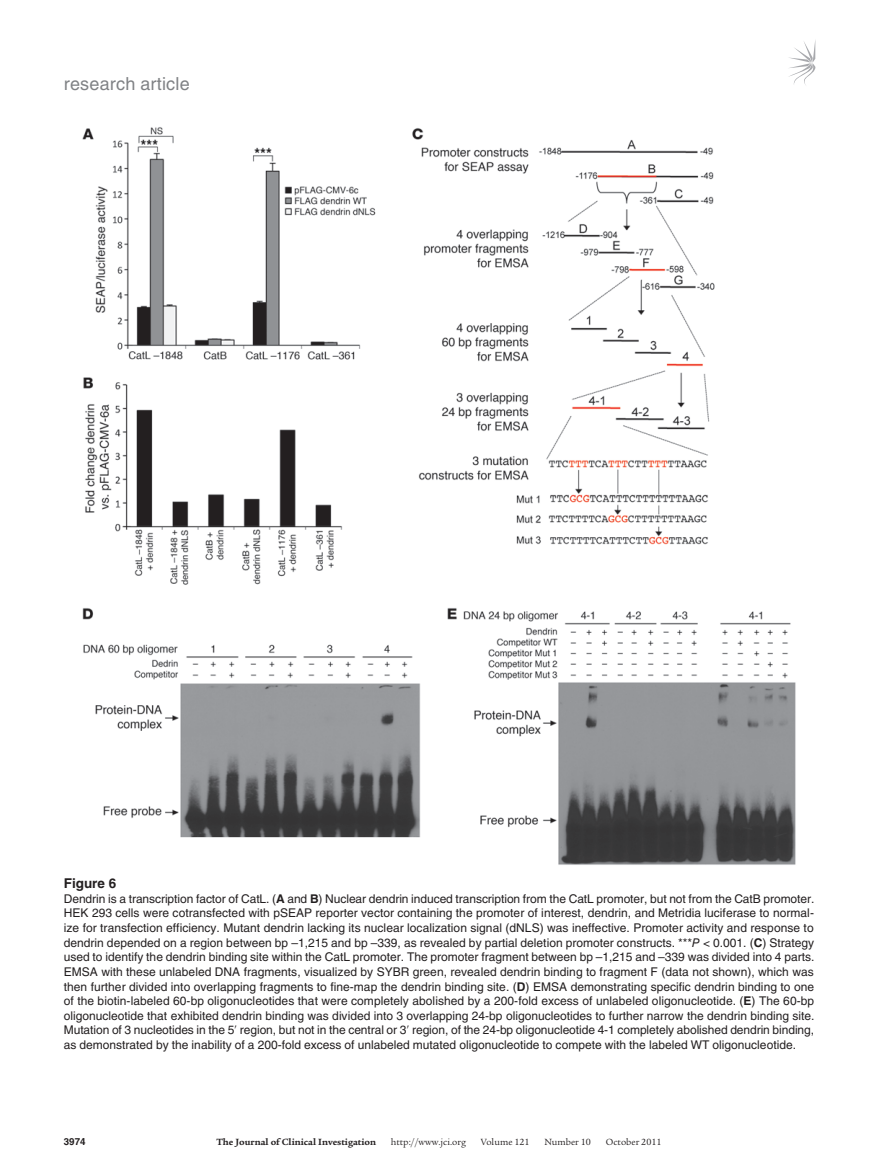
<style>
.page{position:relative;width:878px;height:1175px;background:#fff}
.page>*{position:absolute;margin:0;border:0;box-sizing:border-box;transform-origin:0 0}
.t1{font:18px "Helvetica LT Std";letter-spacing:.01em;color:#808285}
.t2{font:700 13.5px "Helvetica LT Std";color:#231f20}
.t3{font:12px/14.7px "Helvetica LT Std";color:#231f20;text-align:justify}
.t4{font:9.75px "Legacy Serif Std";color:#231f20}
.t5{font:700 9.75px "Legacy Serif Std";color:#231f20}
.t6{font:700 9.75px "Helvetica LT Std";color:#231f20}
.s1{font-weight:700}
.s2{font-style:italic}
</style>
<div class="page">
<svg style="left:789px;top:42px;width:26px;height:43px"></svg>
<img style="left:82px;top:127px;width:714px;height:738px">
<h1 class="t1" style="left:64px;top:73px;width:127px">research article</h1>
<p class="t2" style="left:64px;top:875px;width:54px">Figure 6</p>
<p class="t3" style="left:64px;top:891px;width:752px">Dendrin is a transcription factor of CatL. (<span class="s1">A</span> and <span class="s1">B</span>) Nuclear dendrin induced transcription from the CatL promoter, but not from the CatB promoter.<br>HEK 293 cells were cotransfected with pSEAP reporter vector containing the promoter of interest, dendrin, and Metridia luciferase to normal&shy;ize for transfection efficiency. Mutant dendrin lacking its nuclear localization signal (dNLS) was ineffective. Promoter activity and response to dendrin depended on a region between bp –1,215 and bp –339, as revealed by partial deletion promoter constructs. ***<span class="s2">P</span> &lt; 0.001. (<span class="s1">C</span>) Strategy used to identify the dendrin binding site within the CatL promoter. The promoter fragment between bp –1,215 and –339 was divided into 4 parts.<br>EMSA with these unlabeled DNA fragments, visualized by SYBR green, revealed dendrin binding to fragment F (data not shown), which was then further divided into overlapping fragments to fine-map the dendrin binding site. (<span class="s1">D</span>) EMSA demonstrating specific dendrin binding to one of the biotin-labeled 60-bp oligonucleotides that were completely abolished by a 200-fold excess of unlabeled oligonucleotide. (<span class="s1">E</span>) The 60-bp oligonucleotide that exhibited dendrin binding was divided into 3 overlapping 24-bp oligonucleotides to further narrow the dendrin binding site.<br>Mutation of 3 nucleotides in the 5 region, but not in the central or 3 region, of the 24-bp oligonucleotide 4-1 completely abolished dendrin binding, as demonstrated by the inability of a 200-fold excess of unlabeled mutated oligonucleotide to compete with the labeled WT oligonucleotide.</p>
<p class="t6" style="left:64px;top:1135px;width:23px">3974</p>
<p class="t5" style="left:216px;top:1135px;width:161px">The Journal of Clinical Investigation</p>
<p class="t4" style="left:391px;top:1136px;width:77px">http://www.jci.org</p>
<p class="t4" style="left:480px;top:1136px;width:50px">Volume 121</p>
<p class="t4" style="left:544px;top:1136px;width:48px">Number 10</p>
<p class="t4" style="left:605px;top:1136px;width:57px">October 2011</p>
</div>
